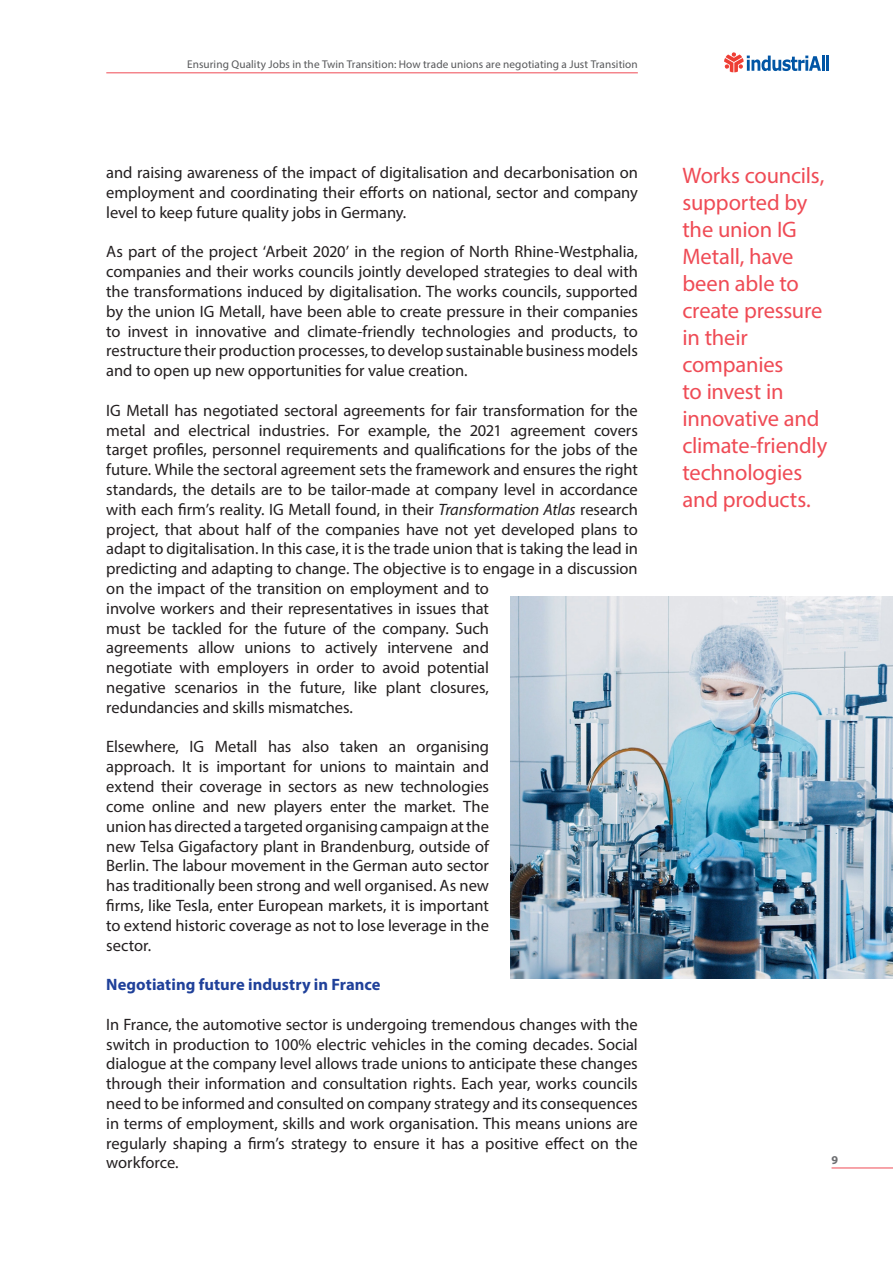
<style>
.page{position:relative;width:893px;height:1263px;background:#fff}
.page>*{position:absolute;margin:0;border:0;box-sizing:border-box;transform-origin:0 0}
.t1{font:22.5px/27px "Myriad Pro";letter-spacing:-.01em;color:#ef4b55}
.t2{font:16.5px/19.8px "Myriad Pro";letter-spacing:-.005em;color:#231f20;text-align:justify}
.t3{font:700 16.5px "Myriad Pro";color:#20419a}
.t4{font:700 12px "Myriad Pro";color:#6c6d70}
.t5{font:11.25px "Myriad Pro";letter-spacing:.01em;color:#57585a}
.s1{font-style:italic}
</style>
<div class="page">
<hr style="left:106px;top:72px;width:532px;height:1px;background:#ef4b55">
<hr style="left:831px;top:1167px;width:62px;height:1px;background:#ef4b55">
<hr style="left:826px;top:56px;width:3px;height:15px;background:#0155a5">
<svg style="left:724px;top:52px;width:100px;height:20px"></svg>
<img style="left:510px;top:596px;width:383px;height:383px">
<p class="t5" style="left:187px;top:57px;width:452px">Ensuring Quality Jobs in the Twin Transition: How trade unions are negotiating a Just Transition</p>
<p class="t2" style="left:106px;top:163px;width:533px">and raising awareness of the impact of digitalisation and decarbonisation on employment and coordinating their efforts on national, sector and company level to keep future quality jobs in Germany.</p>
<p class="t2" style="left:106px;top:242px;width:533px">As part of the project ‘Arbeit 2020’ in the region of North Rhine-Westphalia, companies and their works councils jointly developed strategies to deal with the transformations induced by digitalisation. The works councils, supported by the union IG Metall, have been able to create pressure in their companies to invest in innovative and climate-friendly technologies and products, to restructure their production processes, to develop sustainable business models and to open up new opportunities for value creation.</p>
<p class="t2" style="left:106px;top:400px;width:533px;text-align:left">IG Metall has negotiated sectoral agreements for fair transformation for the metal and electrical industries. For example, the 2021 agreement covers target profiles, personnel requirements and qualifications for the jobs of the future. While the sectoral agreement sets the framework and ensures the right standards, the details are to be tailor-made at company level in accordance with each firm’s reality. IG Metall found, in their <span class="s1">Transformation Atlas</span> research project, that about half of the companies have not yet developed plans to adapt to digitalisation. In this case, it is the trade union that is taking the lead in predicting and adapting to change. The objective is to engage in a discussion on the impact of the transition on employment and to<br>involve workers and their representatives in issues that<br>must be tackled for the future of the company. Such<br>agreements allow unions to actively intervene and<br>negotiate with employers in order to avoid potential<br>negative scenarios in the future, like plant closures,<br>redundancies and skills mismatches.</p>
<p class="t2" style="left:106px;top:737px;width:384px">Elsewhere, IG Metall has also taken an organising approach. It is important for unions to maintain and extend their coverage in sectors as new technologies come online and new players enter the market. The union has directed a targeted organising campaign at the new Telsa Gigafactory plant in Brandenburg, outside of Berlin. The labour movement in the German auto sector has traditionally been strong and well organised. As new firms, like Tesla, enter European markets, it is important to extend historic coverage as not to lose leverage in the sector.</p>
<p class="t3" style="left:106px;top:974px;width:276px">Negotiating future industry in France</p>
<p class="t2" style="left:106px;top:1014px;width:533px">In France, the automotive sector is undergoing tremendous changes with the switch in production to 100% electric vehicles in the coming decades. Social dialogue at the company level allows trade unions to anticipate these changes through their information and consultation rights. Each year, works councils need to be informed and consulted on company strategy and its consequences in terms of employment, skills and work organisation. This means unions are regularly shaping a firm’s strategy to ensure it has a positive effect on the workforce.</p>
<p class="t1" style="left:682px;top:162px;width:146px">Works councils, supported by the union IG<br>Metall, have been able to create pressure in their companies<br>to invest in innovative and climate-friendly technologies and products.</p>
<p class="t4" style="left:831px;top:1152px;width:8px">9</p>
</div>
